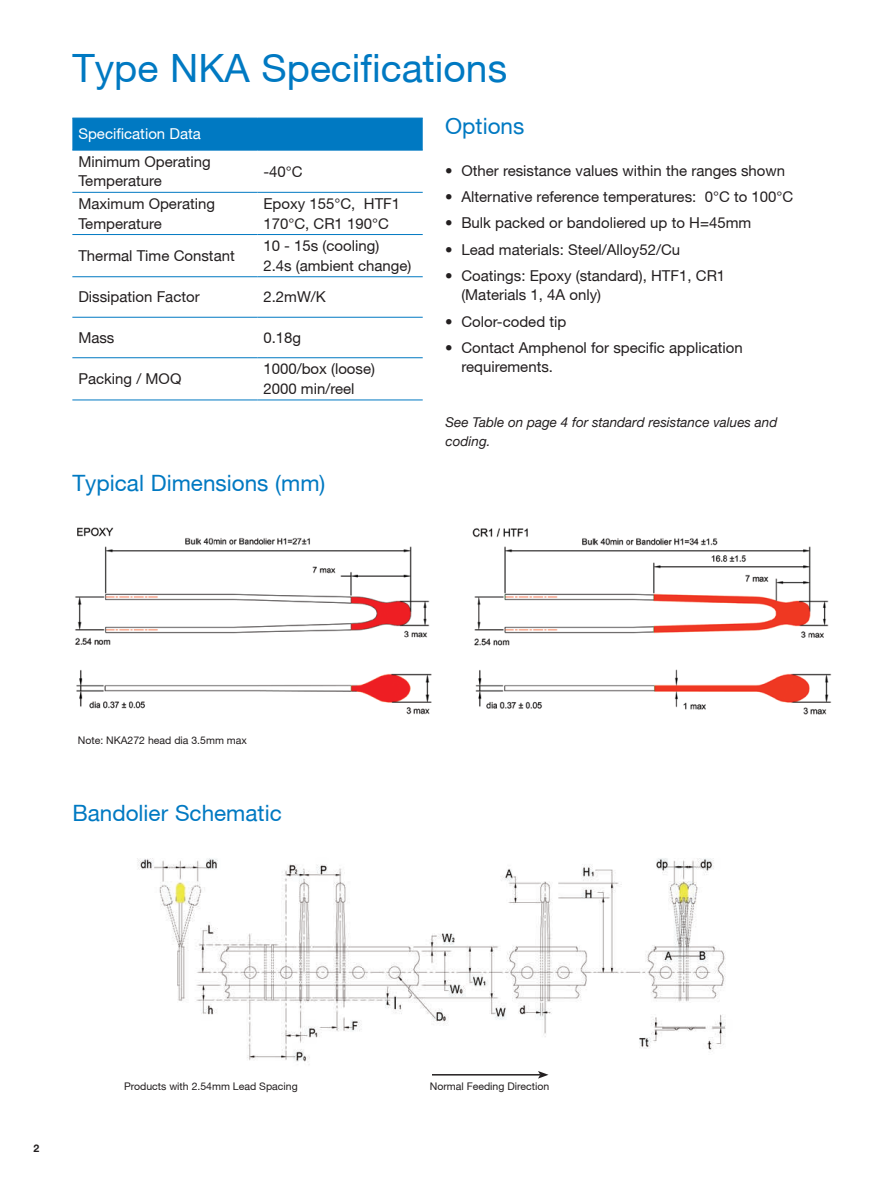
<style>
.page{position:relative;width:891px;height:1188px;background:#fff}
.page>*{position:absolute;margin:0;border:0;box-sizing:border-box;transform-origin:0 0}
.t1{font:39px "Helvetica Neue";color:#0079c2}
.t2{font:22.5px "Helvetica Neue";color:#0079c2}
.t3{font:15px/19.5px "Helvetica Neue";color:#231f20}
.t4{font:15px "Helvetica Neue";color:#fff}
.t5{font:italic 13.5px/19.5px "Helvetica Neue";color:#231f20}
.t6{font:10.5px "Helvetica Neue";color:#231f20}
.t7{font:700 10.5px "Helvetica Neue";color:#231f20}
</style>
<div class="page">
<div style="left:72px;top:119px;width:351px;height:31px;background:#0079c2"></div>
<hr style="left:72px;top:118px;width:185px;height:1px;background:#0079c2">
<hr style="left:257px;top:118px;width:166px;height:1px;background:#0079c2">
<hr style="left:72px;top:150px;width:185px;height:1px;background:#0079c2">
<hr style="left:257px;top:150px;width:166px;height:1px;background:#0079c2">
<hr style="left:72px;top:192px;width:185px;height:1px;background:#0079c2">
<hr style="left:257px;top:192px;width:166px;height:1px;background:#0079c2">
<hr style="left:72px;top:234px;width:185px;height:1px;background:#0079c2">
<hr style="left:257px;top:234px;width:166px;height:1px;background:#0079c2">
<hr style="left:72px;top:276px;width:185px;height:1px;background:#0079c2">
<hr style="left:257px;top:276px;width:166px;height:1px;background:#0079c2">
<hr style="left:72px;top:317px;width:185px;height:1px;background:#0079c2">
<hr style="left:257px;top:317px;width:166px;height:1px;background:#0079c2">
<hr style="left:72px;top:357px;width:185px;height:1px;background:#0079c2">
<hr style="left:257px;top:357px;width:166px;height:1px;background:#0079c2">
<hr style="left:72px;top:400px;width:185px;height:1px;background:#0079c2">
<hr style="left:257px;top:400px;width:166px;height:1px;background:#0079c2">
<img style="left:137px;top:858px;width:589px;height:207px">
<hr style="left:432px;top:1074px;width:108px;height:2px;background:#231f20">
<svg style="left:538px;top:1071px;width:11px;height:8px"></svg>
<img style="left:75px;top:527px;width:757px;height:188px">
<h1 class="t1" style="left:72px;top:45px;width:436px">Type NKA Specifications</h1>
<p class="t4" style="left:78px;top:125px;width:124px">Specification Data</p>
<p class="t3" style="left:78px;top:152px;width:134px">Minimum Operating<br>Temperature</p>
<p class="t3" style="left:263px;top:161px;width:41px">-40°C</p>
<p class="t3" style="left:78px;top:194px;width:138px">Maximum Operating<br>Temperature</p>
<p class="t3" style="left:263px;top:194px;width:138px">Epoxy 155°C, HTF1<br>170°C, CR1 190°C</p>
<p class="t3" style="left:78px;top:246px;width:158px">Thermal Time Constant</p>
<p class="t3" style="left:263px;top:236px;width:150px">10 - 15s (cooling)<br>2.4s (ambient change)</p>
<p class="t3" style="left:78px;top:287px;width:123px">Dissipation Factor</p>
<p class="t3" style="left:263px;top:287px;width:64px">2.2mW/K</p>
<p class="t3" style="left:78px;top:328px;width:38px">Mass</p>
<p class="t3" style="left:263px;top:328px;width:39px">0.18g</p>
<p class="t3" style="left:78px;top:369px;width:105px">Packing / MOQ</p>
<p class="t3" style="left:263px;top:359px;width:113px">1000/box (loose)<br>2000 min/reel</p>
<h2 class="t2" style="left:445px;top:112px;width:81px">Options</h2>
<p class="t3" style="left:445px;top:161px;width:342px">• Other resistance values within the ranges shown</p>
<p class="t3" style="left:445px;top:187px;width:350px">• Alternative reference temperatures: 0°C to 100°C</p>
<p class="t3" style="left:445px;top:213px;width:308px">• Bulk packed or bandoliered up to H=45mm</p>
<p class="t3" style="left:445px;top:239px;width:237px">• Lead materials: Steel/Alloy52/Cu</p>
<p class="t3" style="left:461px;top:266px;width:265px;text-indent:-16px">• Coatings: Epoxy (standard), HTF1, CR1 (Materials 1, 4A only)</p>
<p class="t3" style="left:445px;top:311px;width:123px">• Color-coded tip</p>
<p class="t3" style="left:461px;top:338px;width:283px;text-indent:-16px">• Contact Amphenol for specific application requirements.</p>
<h2 class="t2" style="left:72px;top:470px;width:255px">Typical Dimensions (mm)</h2>
<p class="t6" style="left:78px;top:734px;width:171px">Note: NKA272 head dia 3.5mm max</p>
<h2 class="t2" style="left:72px;top:799px;width:211px">Bandolier Schematic</h2>
<p class="t5" style="left:446px;top:412px;width:333px">See Table on page 4 for standard resistance values and coding.</p>
<p class="t7" style="left:33px;top:1142px;width:7px">2</p>
<p class="t6" style="left:124px;top:1080px;width:175px">Products with 2.54mm Lead Spacing</p>
<p class="t6" style="left:430px;top:1080px;width:121px">Normal Feeding Direction</p>
</div>
